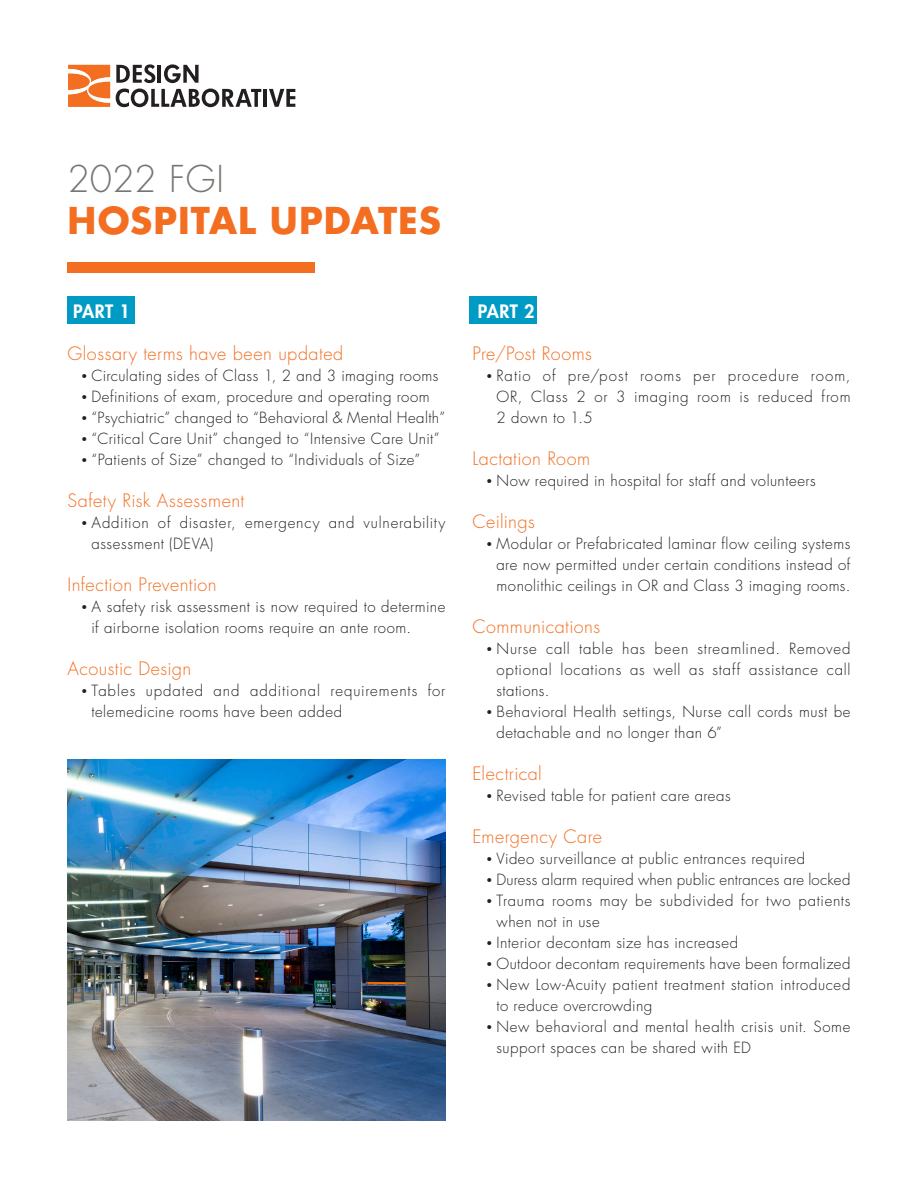
<style>
.page{position:relative;width:918px;height:1188px;background:#fff}
.page>*{position:absolute;margin:0;border:0;box-sizing:border-box;transform-origin:0 0}
.t1{font:700 36px "Futura LT Pro";letter-spacing:.02em;color:#f36e21}
.t2{font:300 36px "Futura LT Pro";color:#777672}
.t3{font:300 18px "Futura LT Pro";letter-spacing:.02em;color:#f36e21}
.t4{font:800 18px "Futura LT Pro";letter-spacing:.02em;color:#fff}
.t5{font:300 15px/21px "Futura LT Pro";letter-spacing:.035em;color:#231f20}
.t6{font:300 15px "Futura LT Pro";letter-spacing:.015em;color:#231f20}
.s1{font-size:10.5px}
</style>
<div class="page">
<img style="left:68px;top:759px;width:378px;height:361px">
<div style="left:68px;top:297px;width:67px;height:27px;background:#009bc5"></div>
<div style="left:469px;top:297px;width:68px;height:27px;background:#009bc5"></div>
<div style="left:68px;top:262px;width:247px;height:11px;background:#f36e21"></div>
<svg style="left:116px;top:64px;width:39px;height:19px"></svg>
<hr style="left:158px;top:65px;width:3px;height:18px;background:#231f20">
<svg style="left:164px;top:64px;width:35px;height:19px"></svg>
<svg style="left:116px;top:89px;width:145px;height:18px"></svg>
<hr style="left:264px;top:89px;width:3px;height:18px;background:#231f20">
<svg style="left:269px;top:89px;width:26px;height:18px"></svg>
<svg style="left:68px;top:65px;width:42px;height:42px"></svg>
<p class="t2" style="left:68px;top:155px;width:158px">2022 FGI</p>
<p class="t1" style="left:68px;top:193px;width:375px">HOSPITAL UPDATES</p>
<p class="t4" style="left:73px;top:298px;width:58px">PART 1</p>
<p class="t3" style="left:68px;top:342px;width:277px">Glossary terms have been updated</p>
<p class="t5" style="left:81px;top:365px;width:359px"><span class="s1">•</span> Circulating sides of Class 1, 2 and 3 imaging rooms</p>
<p class="t5" style="left:81px;top:386px;width:350px"><span class="s1">•</span> Definitions of exam, procedure and operating room</p>
<p class="t5" style="left:81px;top:407px;width:366px"><span class="s1">•</span> “Psychiatric” changed to “Behavioral &amp; Mental Health”</p>
<p class="t5" style="left:81px;top:428px;width:360px"><span class="s1">•</span> “Critical Care Unit” changed to “Intensive Care Unit”</p>
<p class="t5" style="left:81px;top:449px;width:341px"><span class="s1">•</span> “Patients of Size” changed to “Individuals of Size”</p>
<p class="t3" style="left:68px;top:489px;width:178px">Safety Risk Assessment</p>
<p class="t5" style="left:92px;top:512px;width:356px;text-indent:-10px"><span class="s1">•</span> Addition of disaster, emergency and vulnerability assessment (DEVA)</p>
<p class="t3" style="left:68px;top:573px;width:151px">Infection Prevention</p>
<p class="t5" style="left:92px;top:596px;width:355px;text-indent:-10px"><span class="s1">•</span> A safety risk assessment is now required to determine if airborne isolation rooms require an ante room.</p>
<p class="t3" style="left:68px;top:657px;width:125px">Acoustic Design</p>
<p class="t5" style="left:92px;top:680px;width:355px;text-indent:-10px"><span class="s1">•</span> Tables updated and additional requirements for telemedicine rooms have been added</p>
<p class="t4" style="left:478px;top:298px;width:58px">PART 2</p>
<p class="t3" style="left:472px;top:342px;width:121px">Pre/Post Rooms</p>
<p class="t5" style="left:496px;top:365px;width:356px;text-align:justify;text-indent:-10px"><span class="s1">•</span> Ratio of pre/post rooms per procedure room, OR, Class 2 or 3 imaging room is reduced from 2 down to 1.5</p>
<p class="t3" style="left:472px;top:447px;width:119px">Lactation Room</p>
<p class="t5" style="left:486px;top:470px;width:331px"><span class="s1">•</span> Now required in hospital for staff and volunteers</p>
<p class="t3" style="left:472px;top:510px;width:64px">Ceilings</p>
<p class="t5" style="left:496px;top:533px;width:355px;text-align:justify;text-indent:-10px"><span class="s1">•</span> Modular or Prefabricated laminar flow ceiling systems are now permitted under certain conditions instead of monolithic ceilings in OR and Class 3 imaging rooms.</p>
<p class="t3" style="left:472px;top:615px;width:129px">Communications</p>
<p class="t5" style="left:496px;top:638px;width:355px;text-align:justify;text-indent:-10px"><span class="s1">•</span> Nurse call table has been streamlined. Removed optional locations as well as staff assistance call stations.</p>
<p class="t5" style="left:496px;top:701px;width:356px;text-indent:-10px"><span class="s1">•</span> Behavioral Health settings, Nurse call cords must be detachable and no longer than 6”</p>
<p class="t3" style="left:472px;top:762px;width:71px">Electrical</p>
<p class="t5" style="left:486px;top:785px;width:246px"><span class="s1">•</span> Revised table for patient care areas</p>
<p class="t3" style="left:472px;top:825px;width:131px">Emergency Care</p>
<p class="t5" style="left:486px;top:848px;width:321px"><span class="s1">•</span> Video surveillance at public entrances required</p>
<p class="t6" style="left:486px;top:870px;width:366px"><span class="s1">•</span> Duress alarm required when public entrances are locked</p>
<p class="t5" style="left:496px;top:890px;width:355px;text-indent:-10px"><span class="s1">•</span> Trauma rooms may be subdivided for two patients when not in use</p>
<p class="t5" style="left:486px;top:932px;width:254px"><span class="s1">•</span> Interior decontam size has increased</p>
<p class="t5" style="left:486px;top:953px;width:366px"><span class="s1">•</span> Outdoor decontam requirements have been formalized</p>
<p class="t5" style="left:496px;top:974px;width:355px;text-indent:-10px"><span class="s1">•</span> New Low-Acuity patient treatment station introduced to reduce overcrowding</p>
<p class="t5" style="left:496px;top:1016px;width:355px;text-indent:-10px"><span class="s1">•</span> New behavioral and mental health crisis unit. Some support spaces can be shared with ED</p>
</div>
